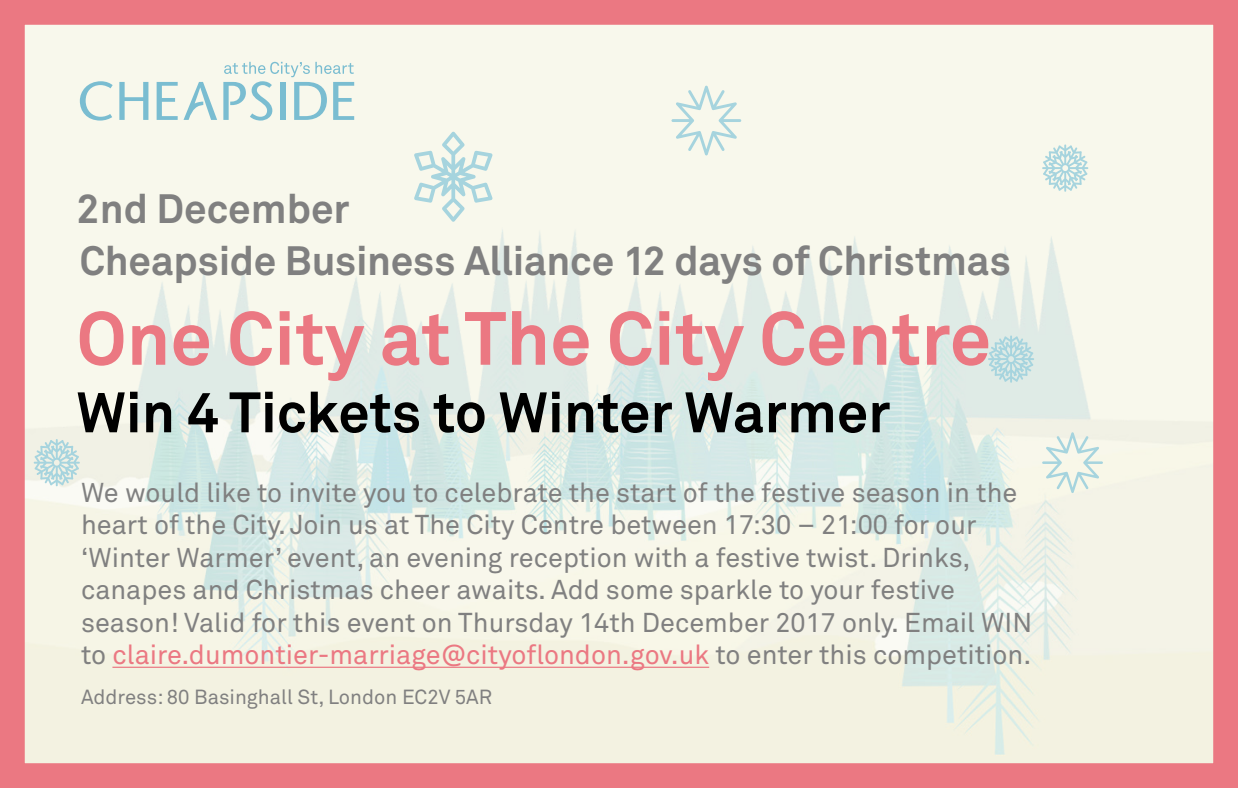
<style>
.page{position:relative;width:1238px;height:788px;background:#f8f8ec}
.page>*{position:absolute;margin:0;border:0;box-sizing:border-box;transform-origin:0 0}
.t1{font:700 74.25px "Akkurat";color:#eb7882}
.t2{font:700 56.25px "Akkurat";color:#000}
.t3{font:700 40.5px "Akkurat";letter-spacing:-.005em;color:#808080}
.t4{font:27px/32.4px "Akkurat";color:#808080}
.t5{font:20.25px "Akkurat";color:#808080}
.s1{color:#eb7882}
</style>
<div class="page">
<img style="left:26px;top:230px;width:1186px;height:532px">
<svg style="left:414px;top:132px;width:78px;height:90px"></svg>
<svg style="left:1042px;top:432px;width:61px;height:61px"></svg>
<svg style="left:671px;top:86px;width:70px;height:69px"></svg>
<svg style="left:34px;top:439px;width:46px;height:47px"></svg>
<svg style="left:1042px;top:144px;width:46px;height:48px"></svg>
<svg style="left:988px;top:335px;width:46px;height:47px;background:#c4e0e2"></svg>
<div style="left:0;top:0;width:1238px;height:788px;border:25px solid #eb7882"></div>
<svg style="left:80px;top:81px;width:33px;height:39px"></svg>
<svg style="left:119px;top:82px;width:29px;height:38px"></svg>
<svg style="left:223px;top:62px;width:131px;height:58px"></svg>
<svg style="left:157px;top:82px;width:60px;height:38px"></svg>
<hr style="left:112px;top:666px;width:597px;height:1px;background:#eb7882">
<p class="t3" style="left:77px;top:183px;width:274px">2nd December</p>
<h3 class="t3" style="left:80px;top:235px;width:932px">Cheapside Business Alliance 12 days of Christmas</h3>
<p class="t1" style="left:77px;top:292px;width:916px">One City at The City Centre</p>
<p class="t2" style="left:77px;top:377px;width:815px">Win 4 Tickets to Winter Warmer</p>
<p class="t4" style="left:81px;top:477px;width:952px">We would like to invite you to celebrate the start of the festive season in the heart of the City. Join us at The City Centre between 17:30 – 21:00 for our ‘Winter Warmer’ event, an evening reception with a festive twist. Drinks, canapes and Christmas cheer awaits. Add some sparkle to your festive season! Valid for this event on Thursday 14th December 2017 only. Email WIN to <span class="s1">claire.dumontier-marriage@cityoflondon.gov.uk</span> to enter this competition.</p>
<p class="t5" style="left:81px;top:685px;width:412px">Address: 80 Basinghall St, London EC2V 5AR</p>
</div>
